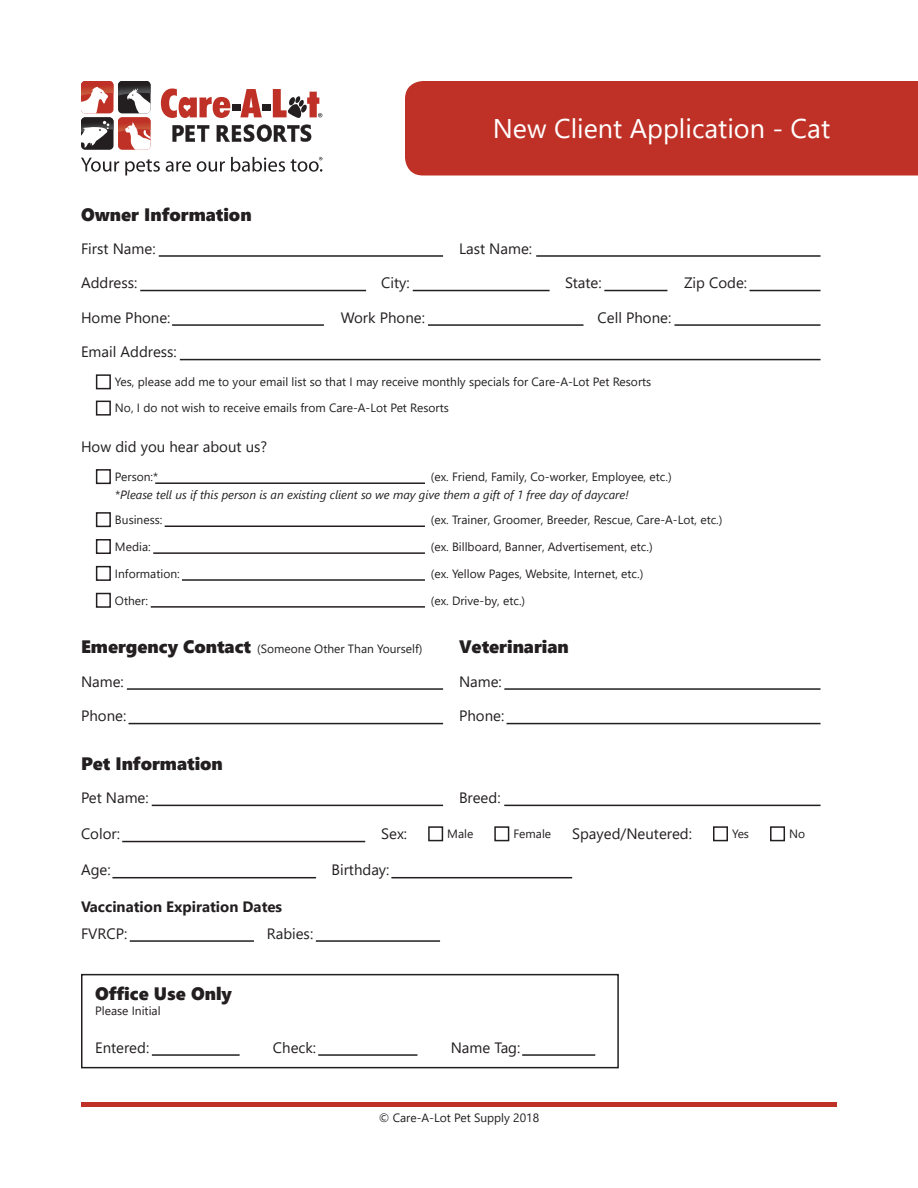
<style>
.page{position:relative;width:918px;height:1188px;background:#fff}
.page>*{position:absolute;margin:0;border:0;box-sizing:border-box;transform-origin:0 0}
.t1{font:27px "Segoe UI";color:#fff}
.t2{font:18px "Segoe UI Black";color:#231f20}
.t3{font:15px "Segoe UI";color:#231f20}
.t4{font:700 15px "Segoe UI";color:#231f20}
.t5{font:12px "Segoe UI";color:#231f20}
.t6{font:italic 12px "Segoe UI";color:#231f20}
</style>
<div class="page">
<div style="left:405px;top:81px;width:513px;height:95px;background:#bf3126"></div>
<div style="left:81px;top:117px;width:33px;height:33px;background:#231f20;border-radius:4px"></div>
<div style="left:118px;top:117px;width:33px;height:33px;background:#bf3126;border-radius:4px"></div>
<div style="left:81px;top:81px;width:33px;height:32px;background:#bf3126;border-radius:4px"></div>
<div style="left:118px;top:81px;width:33px;height:32px;background:#231f20;border-radius:4px"></div>
<img style="left:118px;top:81px;width:33px;height:15px">
<img style="left:109px;top:81px;width:5px;height:15px">
<img style="left:118px;top:117px;width:33px;height:15px">
<img style="left:81px;top:117px;width:33px;height:15px">
<svg style="left:126px;top:88px;width:25px;height:25px"></svg>
<svg style="left:125px;top:122px;width:26px;height:28px"></svg>
<svg style="left:81px;top:81px;width:28px;height:32px"></svg>
<svg style="left:81px;top:121px;width:28px;height:27px"></svg>
<svg style="left:240px;top:89px;width:22px;height:28px"></svg>
<svg style="left:161px;top:89px;width:69px;height:29px"></svg>
<div style="left:232px;top:104px;width:8px;height:7px;background:#231f20"></div>
<div style="left:262px;top:104px;width:8px;height:7px;background:#231f20"></div>
<svg style="left:273px;top:89px;width:49px;height:29px"></svg>
<svg style="left:81px;top:158px;width:38px;height:14px"></svg>
<svg style="left:125px;top:159px;width:35px;height:17px"></svg>
<svg style="left:166px;top:161px;width:25px;height:11px"></svg>
<svg style="left:197px;top:161px;width:28px;height:11px"></svg>
<svg style="left:231px;top:157px;width:54px;height:15px"></svg>
<svg style="left:291px;top:157px;width:31px;height:15px"></svg>
<svg style="left:173px;top:125px;width:36px;height:17px"></svg>
<svg style="left:217px;top:125px;width:94px;height:17px"></svg>
<div style="left:81px;top:974px;width:538px;height:94px;border:2px solid #231f20"></div>
<hr style="left:152px;top:1054px;width:88px;height:2px;background:#231f20">
<hr style="left:318px;top:1054px;width:99px;height:2px;background:#231f20">
<hr style="left:522px;top:1054px;width:73px;height:2px;background:#231f20">
<div style="left:428px;top:826px;width:15px;height:15px;border:2px solid #231f20"></div>
<div style="left:494px;top:826px;width:15px;height:15px;border:2px solid #231f20"></div>
<div style="left:713px;top:826px;width:15px;height:15px;border:2px solid #231f20"></div>
<div style="left:770px;top:826px;width:15px;height:15px;border:2px solid #231f20"></div>
<hr style="left:152px;top:805px;width:291px;height:1px;background:#231f20">
<hr style="left:122px;top:841px;width:243px;height:1px;background:#231f20">
<hr style="left:112px;top:877px;width:204px;height:1px;background:#231f20">
<hr style="left:130px;top:940px;width:124px;height:2px;background:#231f20">
<hr style="left:316px;top:940px;width:124px;height:2px;background:#231f20">
<hr style="left:391px;top:877px;width:181px;height:1px;background:#231f20">
<hr style="left:504px;top:805px;width:317px;height:1px;background:#231f20">
<hr style="left:127px;top:688px;width:316px;height:2px;background:#231f20">
<hr style="left:504px;top:688px;width:317px;height:2px;background:#231f20">
<hr style="left:129px;top:723px;width:314px;height:1px;background:#231f20">
<hr style="left:507px;top:723px;width:314px;height:1px;background:#231f20">
<div style="left:96px;top:374px;width:15px;height:15px;border:2px solid #231f20"></div>
<div style="left:96px;top:469px;width:15px;height:15px;border:2px solid #231f20"></div>
<div style="left:96px;top:401px;width:15px;height:15px;border:2px solid #231f20"></div>
<hr style="left:159px;top:255px;width:284px;height:2px;background:#231f20">
<hr style="left:155px;top:482px;width:270px;height:2px;background:#231f20">
<div style="left:96px;top:539px;width:15px;height:15px;border:2px solid #231f20"></div>
<div style="left:96px;top:512px;width:15px;height:15px;border:2px solid #231f20"></div>
<div style="left:96px;top:566px;width:15px;height:15px;border:2px solid #231f20"></div>
<div style="left:96px;top:593px;width:15px;height:15px;border:2px solid #231f20"></div>
<hr style="left:165px;top:526px;width:260px;height:1px;background:#231f20">
<hr style="left:153px;top:552px;width:272px;height:2px;background:#231f20">
<hr style="left:182px;top:579px;width:243px;height:2px;background:#231f20">
<hr style="left:151px;top:606px;width:274px;height:2px;background:#231f20">
<hr style="left:180px;top:359px;width:641px;height:1px;background:#231f20">
<hr style="left:140px;top:290px;width:226px;height:1px;background:#231f20">
<hr style="left:413px;top:290px;width:137px;height:1px;background:#231f20">
<hr style="left:172px;top:324px;width:152px;height:2px;background:#231f20">
<hr style="left:428px;top:324px;width:155px;height:2px;background:#231f20">
<hr style="left:674px;top:324px;width:147px;height:2px;background:#231f20">
<hr style="left:604px;top:290px;width:63px;height:1px;background:#231f20">
<hr style="left:750px;top:290px;width:71px;height:1px;background:#231f20">
<hr style="left:536px;top:255px;width:285px;height:2px;background:#231f20">
<div style="left:81px;top:1102px;width:756px;height:5px;background:#bf3126"></div>
<p class="t2" style="left:81px;top:201px;width:172px">Owner Information</p>
<p class="t3" style="left:81px;top:234px;width:76px">First Name:</p>
<p class="t3" style="left:81px;top:269px;width:58px">Address:</p>
<p class="t1" style="left:493px;top:103px;width:339px">New Client Application - Cat</p>
<p class="t3" style="left:459px;top:234px;width:75px">Last Name:</p>
<p class="t3" style="left:381px;top:269px;width:30px">City:</p>
<p class="t3" style="left:565px;top:269px;width:38px">State:</p>
<p class="t3" style="left:684px;top:269px;width:65px">Zip Code:</p>
<p class="t3" style="left:81px;top:303px;width:91px">Home Phone:</p>
<p class="t3" style="left:341px;top:303px;width:86px">Work Phone:</p>
<p class="t3" style="left:598px;top:303px;width:75px">Cell Phone:</p>
<p class="t3" style="left:81px;top:338px;width:97px">Email Address:</p>
<p class="t5" style="left:115px;top:371px;width:538px">Yes, please add me to your email list so that I may receive monthly specials for Care-A-Lot Pet Resorts</p>
<p class="t5" style="left:115px;top:397px;width:335px">No, I do not wish to receive emails from Care-A-Lot Pet Resorts</p>
<p class="t3" style="left:81px;top:432px;width:188px">How did you hear about us?</p>
<p class="t5" style="left:431px;top:465px;width:242px">(ex. Friend, Family, Co-worker, Employee, etc.)</p>
<p class="t6" style="left:115px;top:483px;width:516px">*Please tell us if this person is an existing client so we may give them a gift of 1 free day of daycare!</p>
<p class="t5" style="left:115px;top:465px;width:45px">Person:*</p>
<p class="t5" style="left:115px;top:508px;width:49px">Business:</p>
<p class="t5" style="left:431px;top:508px;width:293px">(ex. Trainer, Groomer, Breeder, Rescue, Care-A-Lot, etc.)</p>
<p class="t5" style="left:115px;top:535px;width:37px">Media:</p>
<p class="t5" style="left:431px;top:535px;width:223px">(ex. Billboard, Banner, Advertisement, etc.)</p>
<p class="t5" style="left:115px;top:562px;width:66px">Information:</p>
<p class="t5" style="left:431px;top:562px;width:214px">(ex. Yellow Pages, Website, Internet, etc.)</p>
<p class="t5" style="left:115px;top:589px;width:34px">Other:</p>
<p class="t5" style="left:431px;top:589px;width:96px">(ex. Drive-by, etc.)</p>
<p class="t5" style="left:257px;top:637px;width:167px">(Someone Other Than Yourself)</p>
<p class="t2" style="left:459px;top:634px;width:111px">Veterinarian</p>
<p class="t3" style="left:459px;top:667px;width:44px">Name:</p>
<p class="t3" style="left:459px;top:702px;width:47px">Phone:</p>
<p class="t2" style="left:81px;top:634px;width:172px">Emergency Contact</p>
<p class="t3" style="left:81px;top:667px;width:44px">Name:</p>
<p class="t3" style="left:81px;top:702px;width:47px">Phone:</p>
<p class="t2" style="left:81px;top:750px;width:143px">Pet Information</p>
<p class="t3" style="left:81px;top:784px;width:69px">Pet Name:</p>
<p class="t3" style="left:459px;top:784px;width:43px">Breed:</p>
<p class="t3" style="left:81px;top:820px;width:40px">Color:</p>
<p class="t3" style="left:81px;top:856px;width:31px">Age:</p>
<p class="t3" style="left:331px;top:856px;width:60px">Birthday:</p>
<p class="t3" style="left:381px;top:820px;width:27px">Sex:</p>
<p class="t5" style="left:447px;top:823px;width:28px">Male</p>
<p class="t5" style="left:513px;top:823px;width:39px">Female</p>
<p class="t3" style="left:572px;top:820px;width:121px">Spayed/Neutered:</p>
<p class="t5" style="left:732px;top:823px;width:18px">Yes</p>
<p class="t5" style="left:789px;top:823px;width:18px">No</p>
<p class="t4" style="left:81px;top:892px;width:203px">Vaccination Expiration Dates</p>
<p class="t3" style="left:81px;top:919px;width:48px">FVRCP:</p>
<p class="t3" style="left:267px;top:919px;width:48px">Rabies:</p>
<p class="t2" style="left:95px;top:981px;width:138px">Office Use Only</p>
<p class="t5" style="left:95px;top:1000px;width:67px">Please Initial</p>
<p class="t3" style="left:95px;top:1033px;width:56px">Entered:</p>
<p class="t3" style="left:273px;top:1033px;width:45px">Check:</p>
<p class="t3" style="left:451px;top:1033px;width:71px">Name Tag:</p>
<p class="t5" style="left:379px;top:1107px;width:162px">© Care-A-Lot Pet Supply 2018</p>
</div>
